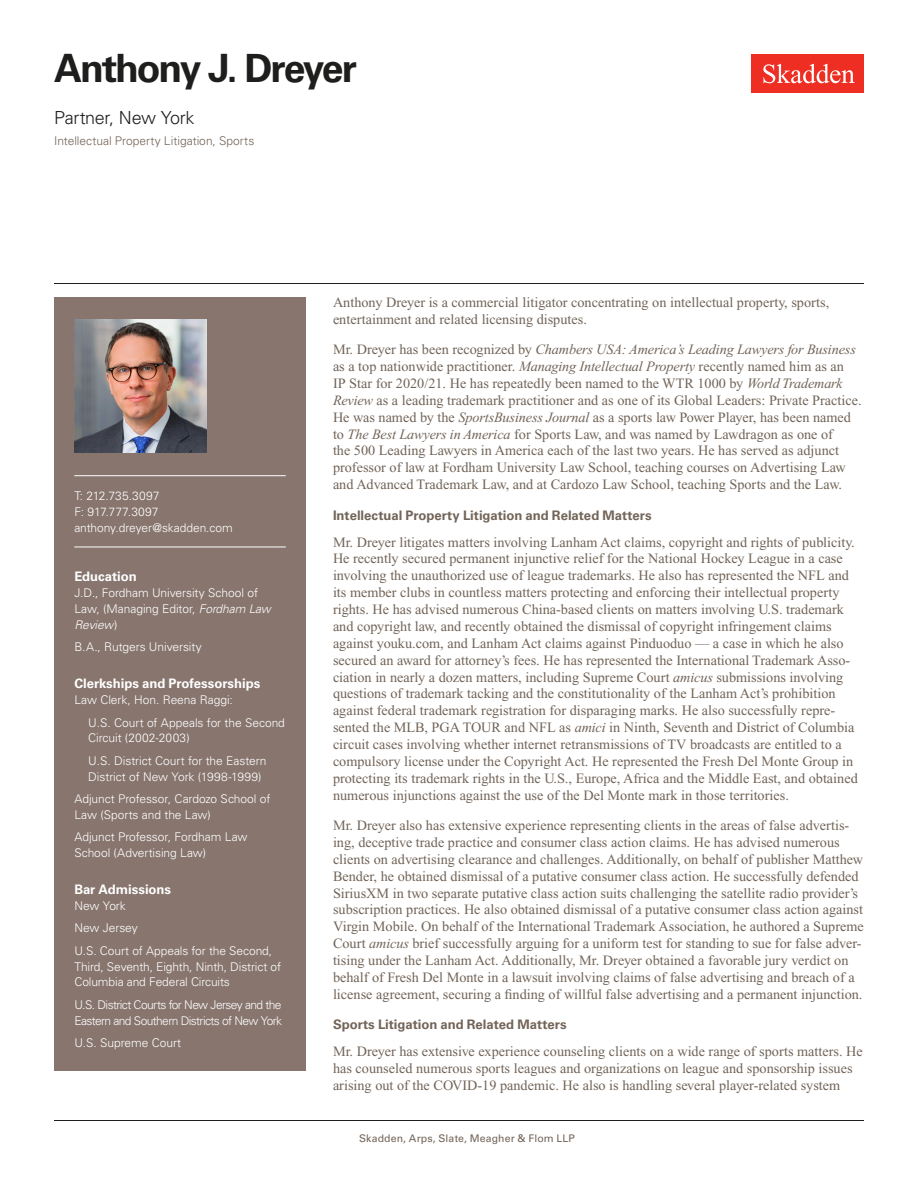
<style>
.page{position:relative;width:918px;height:1188px;background:#fff}
.page>*{position:absolute;margin:0;border:0;box-sizing:border-box;transform-origin:0 0}
.Name{font:700 39px "Univers LT Std";letter-spacing:-.055em;color:#1e1e1d}
.Title_and_Office{font:300 18px "Univers LT Std";letter-spacing:-.02em;color:#1e1e1d}
.Main_Body{font:14.25px/16.8px "Times New Roman PS Std";color:#726458}
.Main_Body_Subhead{font:700 13.2px "Univers LT Std";color:#726458}
.Bar_Admission_Educat{font:700 13.2px "Univers LT Std";color:#fff}
.Sidebar_text{font:300 12px/15.8px "Univers LT Std";letter-spacing:-.005em;color:#fff}
.Sidebar_text-2{font:300 12px/15.8px "Univers LT Std";letter-spacing:-.05em;color:#fff}
.Practice{font:300 12px "Univers LT Std";color:#726458}
.Email{font:300 12px "Univers LT Std";letter-spacing:-.005em;color:#fff}
.Phone_Number{font:300 12px "Univers LT Std";letter-spacing:.005em;color:#fff}
.Fax_Number{font:300 12px "Univers LT Std";letter-spacing:.015em;color:#fff}
.Folio{font:10.5px "Univers LT Std";letter-spacing:.01em;color:#726458}
.s1{font-style:italic}
.s2{font-weight:700;color:#fff}
</style>
<div class="page">
<div style="left:752px;top:54px;width:112px;height:39px;background:#ee2e22"></div>
<svg style="left:763px;top:64px;width:92px;height:19px"></svg>
<div style="left:54px;top:297px;width:252px;height:773px;background:#87756e"></div>
<hr style="left:74px;top:475px;width:212px;height:1px;background:#fff">
<hr style="left:74px;top:547px;width:212px;height:1px;background:#fff">
<img style="left:74px;top:320px;width:132px;height:132px">
<hr style="left:54px;top:1120px;width:810px;height:1px;background:#1e1e1d">
<hr style="left:54px;top:283px;width:810px;height:1px;background:#1e1e1d">
<h1 class="Name" style="left:54px;top:46px;width:304px">Anthony J. Dreyer</h1>
<h2 class="Title_and_Office" style="left:54px;top:107px;width:142px">Partner, New York</h2>
<h3 class="Practice" style="left:54px;top:134px;width:202px">Intellectual Property Litigation, Sports</h3>
<p class="Phone_Number" style="left:74px;top:489px;width:87px">T: 212.735.3097</p>
<p class="Fax_Number" style="left:74px;top:504px;width:86px">F: 917.777.3097</p>
<p class="Email" style="left:74px;top:520px;width:160px">anthony.dreyer@skadden.com</p>
<p class="Bar_Admission_Educat" style="left:74px;top:569px;width:64px">Education</p>
<p class="Sidebar_text" style="left:74px;top:585px;width:198px">J.D., Fordham University School of<br>Law, (Managing Editor, <span class="s1">Fordham Law<br>Review</span>)</p>
<p class="Sidebar_text" style="left:74px;top:639px;width:129px">B.A., Rutgers University</p>
<p class="Bar_Admission_Educat" style="left:74px;top:676px;width:188px">Clerkships and Professorships</p>
<p class="Sidebar_text" style="left:74px;top:692px;width:160px">Law Clerk, Hon. Reena Raggi:</p>
<p class="Sidebar_text" style="left:88px;top:714px;width:198px">U.S. Court of Appeals for the Second<br>Circuit (2002-2003)</p>
<p class="Sidebar_text" style="left:88px;top:753px;width:180px">U.S. District Court for the Eastern<br>District of New York (1998-1999)</p>
<p class="Sidebar_text" style="left:74px;top:791px;width:198px">Adjunct Professor, Cardozo School of<br>Law (Sports and the Law)</p>
<p class="Sidebar_text" style="left:74px;top:829px;width:175px">Adjunct Professor, Fordham Law<br>School (Advertising Law)</p>
<p class="Bar_Admission_Educat" style="left:74px;top:882px;width:98px">Bar Admissions</p>
<p class="Sidebar_text" style="left:74px;top:898px;width:53px">New York</p>
<p class="Sidebar_text" style="left:74px;top:920px;width:65px">New Jersey</p>
<p class="Sidebar_text" style="left:74px;top:943px;width:208px">U.S. Court of Appeals for the Second,<br>Third, Seventh, Eighth, Ninth, District of<br>Columbia and Federal Circuits</p>
<p class="Sidebar_text-2" style="left:74px;top:997px;width:209px">U.S. District Courts for New Jersey and the<br>Eastern and Southern Districts of New York</p>
<p class="Sidebar_text" style="left:74px;top:1035px;width:108px">U.S. Supreme Court</p>
<p class="Main_Body" style="left:333px;top:294px;width:498px">Anthony Dreyer is a commercial litigator concentrating on intellectual property, sports, entertainment and related licensing disputes.</p>
<p class="Main_Body" style="left:333px;top:341px;width:530px">Mr. Dreyer has been recognized by <span class="s1">Chambers USA: America’s Leading Lawyers for Business </span>as a top nationwide practitioner. <span class="s1">Managing Intellectual Property</span> recently named him as an<br>IP Star for 2020/21. He has repeatedly been named to the WTR 1000 by <span class="s1">World Trademark Review</span> as a leading trademark practitioner and as one of its Global Leaders: Private Practice.<br>He was named by the <span class="s1">SportsBusiness Journal</span> as a sports law Power Player, has been named to <span class="s1">The Best Lawyers in America</span> for Sports Law, and was named by Lawdragon as one of<br>the 500 Leading Lawyers in America each of the last two years. He has served as adjunct professor of law at Fordham University Law School, teaching courses on Advertising Law and Advanced Trademark Law, and at Cardozo Law School, teaching Sports and the Law.</p>
<h4 class="Main_Body_Subhead" style="left:333px;top:507px;width:320px">Intellectual Property Litigation and Related Matters</h4>
<p class="Main_Body" style="left:333px;top:533px;width:526px">Mr. Dreyer litigates matters involving Lanham Act claims, copyright and rights of publicity.<br>He recently secured permanent injunctive relief for the National Hockey League in a case involving the unauthorized use of league trademarks. He also has represented the NFL and its member clubs in countless matters protecting and enforcing their intellectual property rights. He has advised numerous China-based clients on matters involving U.S. trademark and copyright law, and recently obtained the dismissal of copyright infringement claims against youku.com, and Lanham Act claims against Pinduoduo — a case in which he also secured an award for attorney’s fees. He has represented the International Trademark Asso&shy;ciation in nearly a dozen matters, including Supreme Court <span class="s1">amicus</span> submissions involving questions of trademark tacking and the constitutionality of the Lanham Act’s prohibition against federal trademark registration for disparaging marks. He also successfully repre&shy;sented the MLB, PGA TOUR and NFL as <span class="s1">amici</span> in Ninth, Seventh and District of Columbia circuit cases involving whether internet retransmissions of TV broadcasts are entitled to a compulsory license under the Copyright Act. He represented the Fresh Del Monte Group in protecting its trademark rights in the U.S., Europe, Africa and the Middle East, and obtained numerous injunctions against the use of the Del Monte mark in those territories.</p>
<p class="Main_Body" style="left:333px;top:817px;width:532px">Mr. Dreyer also has extensive experience representing clients in the areas of false advertis&shy;ing, deceptive trade practice and consumer class action claims. He has advised numerous clients on advertising clearance and challenges. Additionally, on behalf of publisher Matthew Bender, he obtained dismissal of a putative consumer class action. He successfully defended SiriusXM in two separate putative class action suits challenging the satellite radio provider’s subscription practices. He also obtained dismissal of a putative consumer class action against Virgin Mobile. On behalf of the International Trademark Association, he authored a Supreme Court <span class="s1">amicus</span> brief successfully arguing for a uniform test for standing to sue for false adver&shy;tising under the Lanham Act. Additionally, Mr. Dreyer obtained a favorable jury verdict on behalf of Fresh Del Monte in a lawsuit involving claims of false advertising and breach of a license agreement, securing a finding of willful false advertising and a permanent injunction.</p>
<h4 class="Main_Body_Subhead" style="left:333px;top:1017px;width:235px">Sports Litigation and Related Matters</h4>
<p class="Main_Body" style="left:333px;top:1043px;width:531px">Mr. Dreyer has extensive experience counseling clients on a wide range of sports matters. He has counseled numerous sports leagues and organizations on league and sponsorship issues arising out of the COVID-19 pandemic. He also is handling several player-related system</p>
<p class="Folio" style="left:343px;top:1132px;width:233px"><span class="s2">1</span> Skadden, Arps, Slate, Meagher &amp; Flom LLP</p>
</div>
